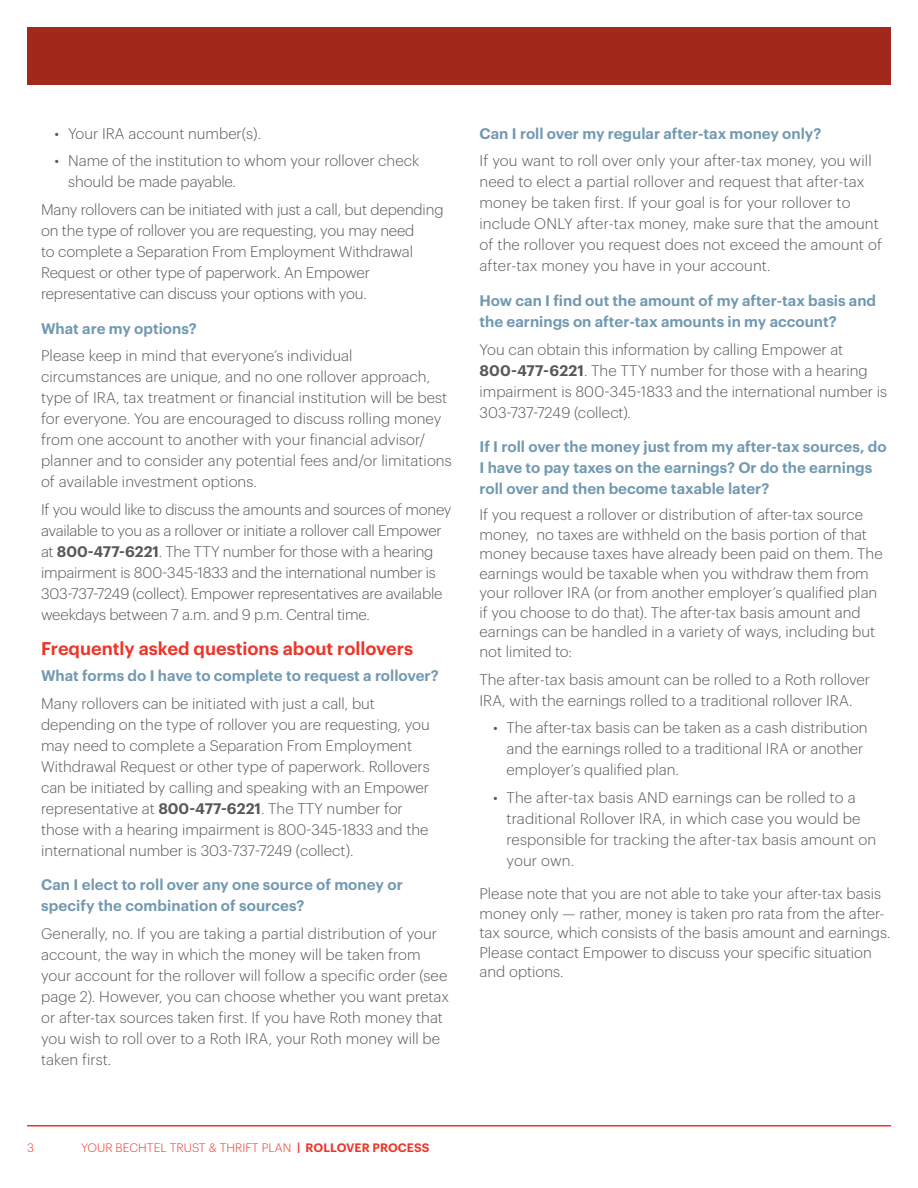
<style>
.page{position:relative;width:918px;height:1188px;background:#fff}
.page>*{position:absolute;margin:0;border:0;box-sizing:border-box;transform-origin:0 0}
.Small_Subtitle{font:600 18px "Graphik";color:#ee3529}
.Body{font:300 15px/21px "Graphik";color:#57585a}
.Paragraph_Title{font:300 15px/19.5px "Graphik";color:#57585a}
.Paragraph_Title-2{font:600 15px/21px "Graphik";color:#7199b1}
.Body-2{font:600 15px/21px "Graphik";letter-spacing:.005em;color:#7199b1}
.t1{font:300 12px "Graphik";letter-spacing:.005em;color:#ee3529}
.s1{font-weight:600}
</style>
<div class="page">
<hr style="left:27px;top:1125px;width:864px;height:1px;background:#ee3529">
<div style="left:27px;top:27px;width:864px;height:57px;background:#a1281b"></div>
<p class="Body" style="left:55px;top:121px;width:208px">• Your IRA account number(s).</p>
<p class="Body" style="left:68px;top:149px;width:353px;text-indent:-14px">• Name of the institution to whom your rollover check should be made payable.</p>
<p class="Body" style="left:41px;top:198px;width:404px">Many rollovers can be initiated with just a call, but depending on the type of rollover you are requesting, you may need<br>to complete a Separation From Employment Withdrawal Request or other type of paperwork. An Empower representative can discuss your options with you.</p>
<p class="Paragraph_Title-2" style="left:41px;top:316px;width:157px">What are my options?</p>
<p class="Body" style="left:41px;top:344px;width:412px">Please keep in mind that everyone’s individual circumstances are unique, and no one rollover approach, type of IRA, tax treatment or financial institution will be best for everyone. You are encouraged to discuss rolling money from one account to another with your financial advisor/ planner and to consider any potential fees and/or limitations of available investment options.</p>
<p class="Body" style="left:41px;top:498px;width:412px">If you would like to discuss the amounts and sources of money available to you as a rollover or initiate a rollover call Empower at <span class="s1">800-477-6221</span>. The TTY number for those with a hearing impairment is 800-345-1833 and the international number is 303-737-7249 (collect). Empower representatives are available weekdays between 7 a.m. and 9 p.m. Central time.</p>
<p class="Small_Subtitle" style="left:41px;top:634px;width:374px">Frequently asked questions about rollovers</p>
<p class="Paragraph_Title-2" style="left:41px;top:664px;width:399px">What forms do I have to complete to request a rollover?</p>
<p class="Body" style="left:41px;top:691px;width:390px">Many rollovers can be initiated with just a call, but depending on the type of rollover you are requesting, you may need to complete a Separation From Employment Withdrawal Request or other type of paperwork. Rollovers can be initiated by calling and speaking with an Empower representative at <span class="s1">800-477-6221</span>. The TTY number for those with a hearing impairment is 800-345-1833 and the international number is 303-737-7249 (collect).</p>
<p class="Body-2" style="left:41px;top:873px;width:363px">Can I elect to roll over any one source of money or specify the combination of sources?</p>
<p class="Body" style="left:41px;top:922px;width:410px">Generally, no. If you are taking a partial distribution of your account, the way in which the money will be taken from your account for the rollover will follow a specific order (see page 2). However, you can choose whether you want pretax or after-tax sources taken first. If you have Roth money that you wish to roll over to a Roth IRA, your Roth money will be taken first.</p>
<p class="Paragraph_Title-2" style="left:480px;top:121px;width:343px">Can I roll over my regular after-tax money only?</p>
<p class="Body" style="left:480px;top:149px;width:404px">If you want to roll over only your after-tax money, you will need to elect a partial rollover and request that after-tax money be taken first. If your goal is for your rollover to include ONLY after-tax money, make sure that the amount of the rollover you request does not exceed the amount of after-tax money you have in your account.</p>
<p class="Paragraph_Title-2" style="left:480px;top:289px;width:398px">How can I find out the amount of my after-tax basis and the earnings on after-tax amounts in my account?</p>
<p class="Body" style="left:480px;top:338px;width:409px">You can obtain this information by calling Empower at <span class="s1">800-477-6221</span>. The TTY number for those with a hearing impairment is 800-345-1833 and the international number is 303-737-7249 (collect).</p>
<p class="Paragraph_Title-2" style="left:480px;top:435px;width:409px">If I roll over the money just from my after-tax sources, do<br>I have to pay taxes on the earnings? Or do the earnings roll over and then become taxable later?</p>
<p class="Paragraph_Title" style="left:480px;top:504px;width:405px">If you request a rollover or distribution of after-tax source money, no taxes are withheld on the basis portion of that money because taxes have already been paid on them. The earnings would be taxable when you withdraw them from your rollover IRA (or from another employer’s qualified plan if you choose to do that). The after-tax basis amount and earnings can be handled in a variety of ways, including but not limited to:</p>
<p class="Body" style="left:480px;top:668px;width:392px">The after-tax basis amount can be rolled to a Roth rollover<br>IRA, with the earnings rolled to a traditional rollover IRA.</p>
<p class="Body" style="left:507px;top:716px;width:363px;text-indent:-14px">• The after-tax basis can be taken as a cash distribution and the earnings rolled to a traditional IRA or another employer’s qualified plan.</p>
<p class="Body" style="left:507px;top:786px;width:371px;text-indent:-14px">• The after-tax basis AND earnings can be rolled to a traditional Rollover IRA, in which case you would be responsible for tracking the after-tax basis amount on your own.</p>
<p class="Paragraph_Title" style="left:480px;top:883px;width:412px">Please note that you are not able to take your after-tax basis money only — rather, money is taken pro rata from the after&shy;tax source, which consists of the basis amount and earnings.<br>Please contact Empower to discuss your specific situation and options.</p>
<p class="t1" style="left:27px;top:1139px;width:8px">3</p>
<p class="t1" style="left:81px;top:1139px;width:350px">YOUR BECHTEL TRUST &amp; THRIFT PLAN <span class="s1">| ROLLOVER PROCESS</span></p>
</div>
